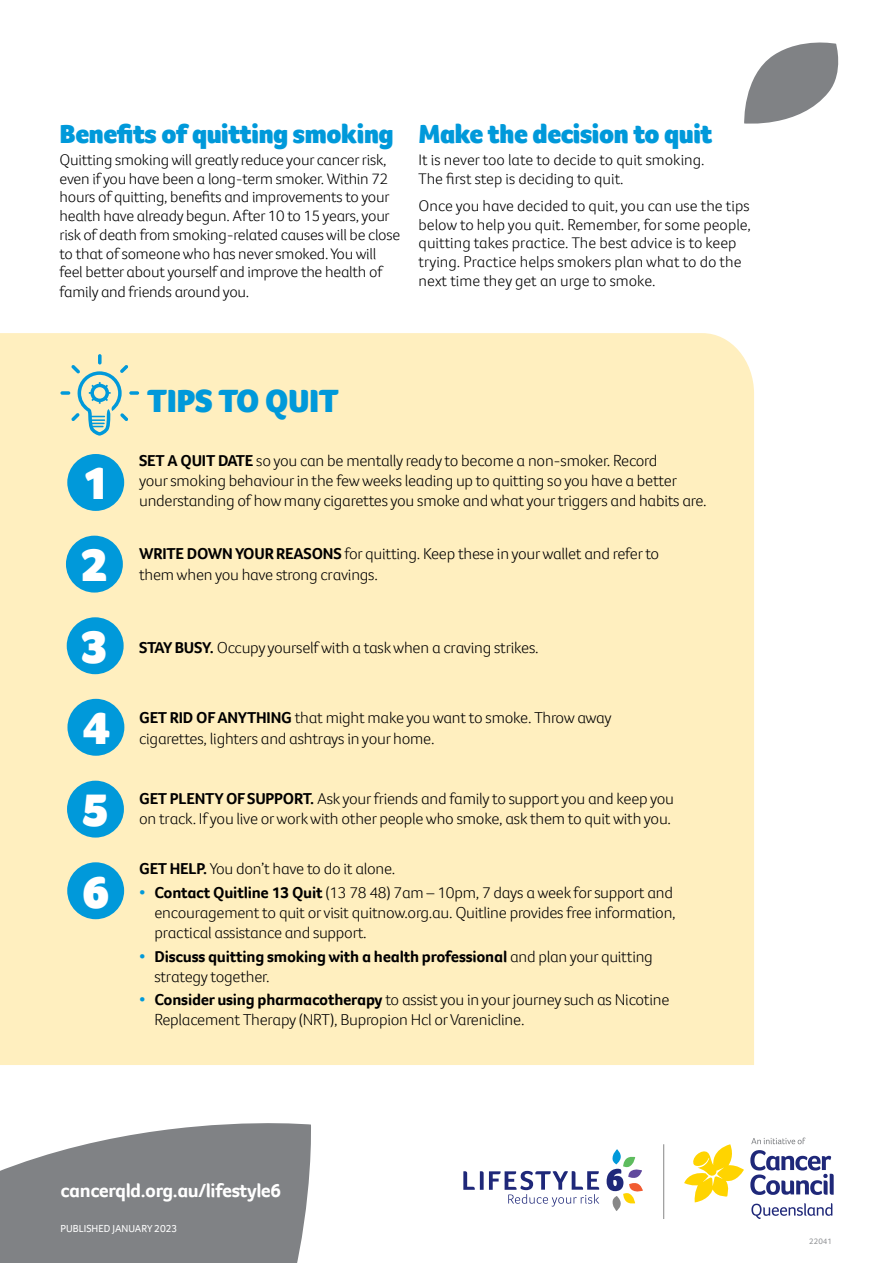
<style>
.page{position:relative;width:893px;height:1263px;background:#fff}
.page>*{position:absolute;margin:0;border:0;box-sizing:border-box;transform-origin:0 0}
.t1{font:900 47.85px/81.6px "Foco CC";color:#fff;text-align:justify}
.t2{font:900 33px "Foco CC";letter-spacing:-.015em;color:#0099da}
.t3{font:900 27px "Foco CC";letter-spacing:-.015em;color:#0099da}
.t4{font:700 19.5px "Foco CC";letter-spacing:-.02em;color:#fff}
.t5{font:300 16.2px/20.2px "Foco CC";letter-spacing:-.015em;color:#000}
.t6{font:700 16.2px/20.2px "Foco CC";letter-spacing:-.015em;color:#000}
.t7{font:300 15.75px/18.9px "Foco CC";letter-spacing:-.015em;color:#000}
.t8{font:10.5px "Foco CC";color:#fff}
.t9{font:8.25px "Foco CC";color:#939598}
.s1{font-weight:700}
.s2{font-weight:700;color:#0099da}
.s3{color:#0099da}
.s4{font-weight:300}
</style>
<div class="page">
<svg style="left:463px;top:1171px;width:136px;height:35px"></svg>
<svg style="left:684px;top:1144px;width:60px;height:58px"></svg>
<svg style="left:750px;top:1150px;width:84px;height:45px"></svg>
<svg style="left:751px;top:1203px;width:81px;height:16px"></svg>
<hr style="left:663px;top:1144px;width:1px;height:75px;background:#878787">
<svg style="left:607px;top:1149px;width:36px;height:62px"></svg>
<svg style="left:751px;top:1137px;width:54px;height:7px"></svg>
<svg style="left:744px;top:42px;width:95px;height:82px"></svg>
<svg style="left:0;top:1123px;width:311px;height:140px;background:#8e8f92"></svg>
<div style="left:0;top:333px;width:754px;height:732px;background:#ffefbf"></div>
<div style="left:67px;top:454px;width:57px;height:57px;background:#0099da;border-radius:50%"></div>
<div style="left:66px;top:536px;width:57px;height:56px;background:#0099da;border-radius:50%"></div>
<div style="left:67px;top:617px;width:57px;height:57px;background:#0099da;border-radius:50%"></div>
<div style="left:67px;top:699px;width:57px;height:57px;background:#0099da;border-radius:50%"></div>
<div style="left:67px;top:781px;width:57px;height:56px;background:#0099da;border-radius:50%"></div>
<div style="left:67px;top:862px;width:57px;height:57px;background:#0099da;border-radius:50%"></div>
<svg style="left:98px;top:354px;width:4px;height:10px"></svg>
<svg style="left:129px;top:391px;width:10px;height:4px"></svg>
<svg style="left:60px;top:391px;width:10px;height:4px"></svg>
<svg style="left:71px;top:365px;width:57px;height:71px;background:#c3dac5"></svg>
<h3 class="t3" style="left:60px;top:116px;width:336px">Benefits of quitting smoking</h3>
<p class="t7" style="left:60px;top:150px;width:342px">Quitting smoking will greatly reduce your cancer risk, even if you have been a long-term smoker. Within 72 hours of quitting, benefits and improvements to your health have already begun. After 10 to 15 years, your risk of death from smoking-related causes will be close to that of someone who has never smoked. You will feel better about yourself and improve the health of family and friends around you.</p>
<h3 class="t3" style="left:419px;top:116px;width:295px">Make the decision to quit</h3>
<p class="t7" style="left:419px;top:150px;width:287px">It is never too late to decide to quit smoking.<br>The first step is deciding to quit.</p>
<p class="t7" style="left:419px;top:196px;width:334px">Once you have decided to quit, you can use the tips below to help you quit. Remember, for some people, quitting takes practice. The best advice is to keep trying. Practice helps smokers plan what to do the next time they get an urge to smoke.</p>
<h2 class="t2" style="left:147px;top:379px;width:193px">TIPS TO QUIT</h2>
<h1 class="t1" style="left:81px;top:442px;width:31px">1<br>2<br>3<br>4<br>5<br>6</h1>
<p class="t5" style="left:139px;top:450px;width:569px"><span class="s1">SET A QUIT DATE</span> so you can be mentally ready to become a non-smoker. Record<br>your smoking behaviour in the few weeks leading up to quitting so you have a better understanding of how many cigarettes you smoke and what your triggers and habits are.</p>
<p class="t5" style="left:139px;top:544px;width:522px"><span class="s1">WRITE DOWN YOUR REASONS</span> for quitting. Keep these in your wallet and refer to them when you have strong cravings.</p>
<p class="t5" style="left:139px;top:637px;width:401px"><span class="s1">STAY BUSY.</span> Occupy yourself with a task when a craving strikes.</p>
<p class="t5" style="left:139px;top:708px;width:474px"><span class="s1">GET RID OF ANYTHING</span> that might make you want to smoke. Throw away cigarettes, lighters and ashtrays in your home.</p>
<p class="t5" style="left:139px;top:788px;width:536px"><span class="s1">GET PLENTY OF SUPPORT.</span> Ask your friends and family to support you and keep you on track. If you live or work with other people who smoke, ask them to quit with you.</p>
<p class="t5" style="left:139px;top:858px;width:258px"><span class="s1">GET HELP.</span> You don’t have to do it alone.</p>
<p class="t5" style="left:154px;top:882px;width:523px;text-indent:-15px"><span class="s2">•</span> <span class="s1">Contact Quitline 13 Quit</span> (13 78 48) 7am – 10pm, 7 days a week for support and encouragement to quit or visit quitnow.org.au. Quitline provides free information, practical assistance and support.</p>
<p class="t6" style="left:154px;top:946px;width:500px;text-indent:-15px"><span class="s3">•</span> Discuss quitting smoking with a health professional <span class="s4">and plan your quitting strategy together.</span></p>
<p class="t5" style="left:154px;top:989px;width:516px;text-indent:-15px"><span class="s2">•</span> <span class="s1">Consider using pharmacotherapy</span> to assist you in your journey such as Nicotine<br>Replacement Therapy (NRT), Bupropion Hcl or Varenicline.</p>
<p class="t4" style="left:60px;top:1177px;width:222px">cancerqld.org.au/lifestyle6</p>
<p class="t8" style="left:60px;top:1221px;width:118px">PUBLISHED JANUARY 2023</p>
<p class="t9" style="left:809px;top:1236px;width:24px">22041</p>
</div>
